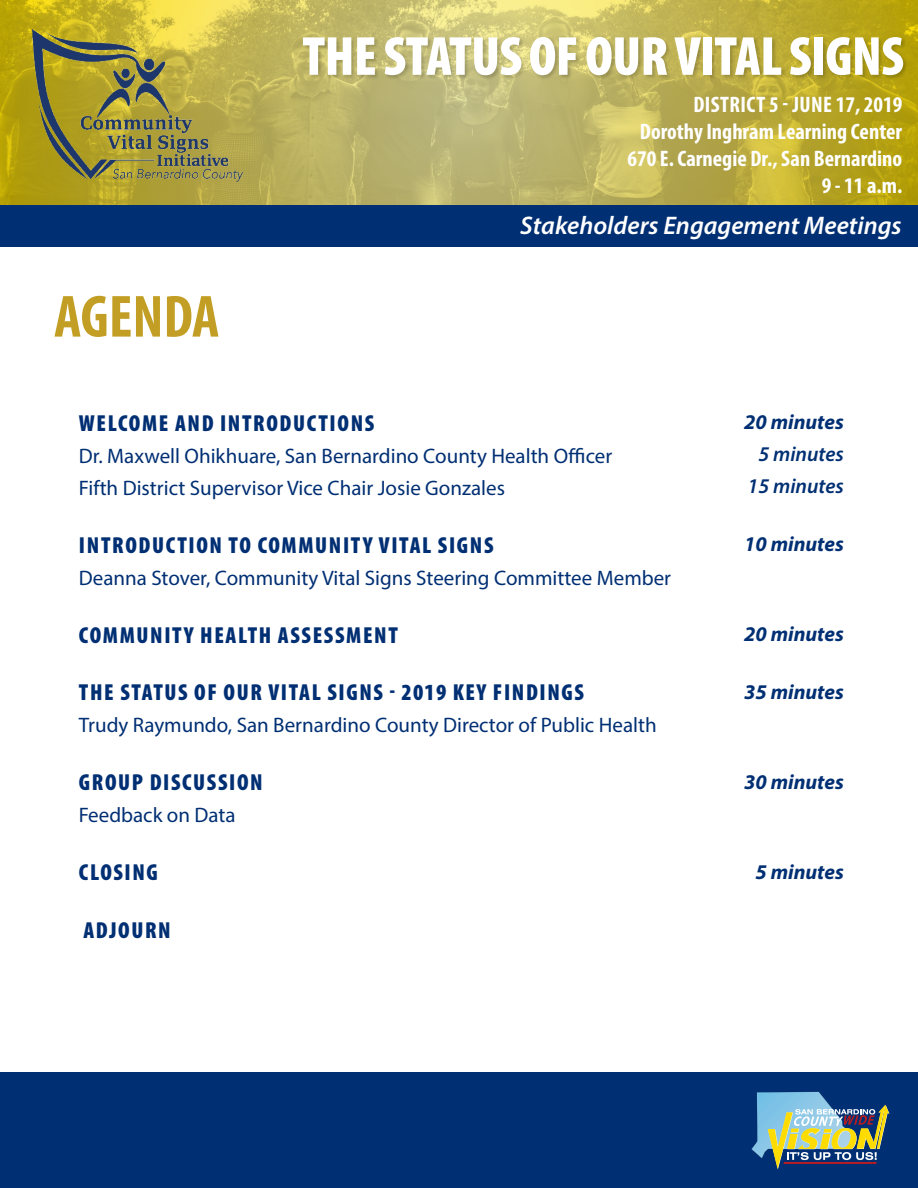
<style>
.page{position:relative;width:918px;height:1188px;background:#fff}
.page>*{position:absolute;margin:0;border:0;box-sizing:border-box;transform-origin:0 0}
.t1{font:700 condensed 60px "Myriad Pro";color:#c29f24}
.t2{font:900 condensed 55.5px "Myriad Pro";letter-spacing:-.01em;color:#fff}
.t3{font:italic 600 25.5px "Myriad Pro";color:#fff}
.t4{font:900 condensed 23.25px "Myriad Pro";letter-spacing:.07em;color:#002f73}
.t5{font:700 condensed 22.5px "Myriad Pro";color:#fff}
.t6{font:700 condensed 22.5px "Myriad Pro";letter-spacing:.02em;color:#fff}
.t7{font:21px "Myriad Pro";color:#002f73}
.t8{font:italic 700 21px "Myriad Pro";color:#002f73}
.t9{font:italic 600 21px "Myriad Pro";color:#002f73}
</style>
<div class="page">
<svg style="left:0;top:0;width:918px;height:205px;background:#beb24f"></svg>
<div style="left:0;top:205px;width:918px;height:41px;background:#002f73"></div>
<img style="left:32px;top:30px;width:211px;height:152px">
<div style="left:302px;top:36px;width:606px;height:45px;background:#000;opacity:.19"></div>
<div style="left:0;top:1072px;width:918px;height:116px;background:#002f73"></div>
<svg style="left:751px;top:1092px;width:138px;height:77px"></svg>
<p class="t2" style="left:302px;top:21px;width:603px">THE STATUS OF OUR VITAL SIGNS</p>
<p class="t6" style="left:693px;top:90px;width:210px">DISTRICT 5 - JUNE 17, 2019</p>
<p class="t5" style="left:640px;top:117px;width:264px">Dorothy Inghram Learning Center</p>
<p class="t5" style="left:628px;top:144px;width:276px">670 E. Carnegie Dr., San Bernardino</p>
<p class="t5" style="left:822px;top:171px;width:82px">9 - 11 a.m.</p>
<p class="t1" style="left:54px;top:279px;width:167px">AGENDA</p>
<p class="t3" style="left:520px;top:209px;width:383px">Stakeholders Engagement Meetings</p>
<p class="t4" style="left:79px;top:408px;width:297px">WELCOME AND INTRODUCTIONS</p>
<p class="t7" style="left:79px;top:443px;width:535px">Dr. Maxwell Ohikhuare, San Bernardino County Health Officer</p>
<p class="t7" style="left:79px;top:475px;width:428px">Fifth District Supervisor Vice Chair Josie Gonzales</p>
<p class="t4" style="left:79px;top:530px;width:416px">INTRODUCTION TO COMMUNITY VITAL SIGNS</p>
<p class="t7" style="left:79px;top:565px;width:594px">Deanna Stover, Community Vital Signs Steering Committee Member</p>
<p class="t8" style="left:744px;top:408px;width:101px">20 minutes</p>
<p class="t9" style="left:758px;top:441px;width:87px">5 minutes</p>
<p class="t9" style="left:747px;top:473px;width:98px">15 minutes</p>
<p class="t8" style="left:744px;top:530px;width:101px">10 minutes</p>
<p class="t4" style="left:79px;top:620px;width:320px">COMMUNITY HEALTH ASSESSMENT</p>
<p class="t8" style="left:744px;top:620px;width:101px">20 minutes</p>
<p class="t4" style="left:79px;top:678px;width:507px">THE STATUS OF OUR VITAL SIGNS - 2019 KEY FINDINGS</p>
<p class="t7" style="left:79px;top:712px;width:579px">Trudy Raymundo, San Bernardino County Director of Public Health</p>
<p class="t4" style="left:79px;top:768px;width:185px">GROUP DISCUSSION</p>
<p class="t7" style="left:79px;top:802px;width:158px">Feedback on Data</p>
<p class="t8" style="left:744px;top:678px;width:101px">35 minutes</p>
<p class="t8" style="left:744px;top:768px;width:101px">30 minutes</p>
<p class="t4" style="left:79px;top:858px;width:81px">CLOSING</p>
<p class="t8" style="left:756px;top:858px;width:90px">5 minutes</p>
<p class="t4" style="left:83px;top:916px;width:89px">ADJOURN</p>
</div>
